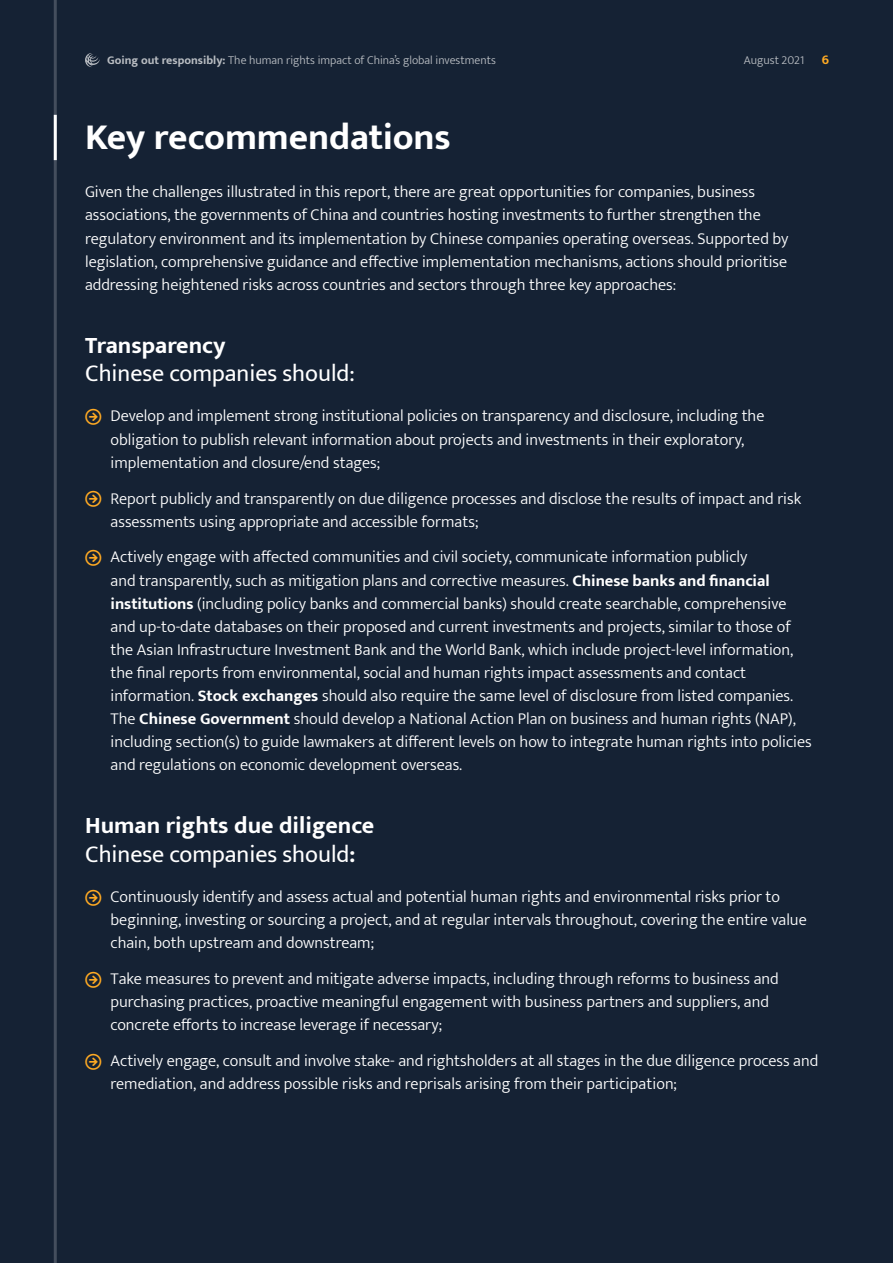
<style>
.page{position:relative;width:893px;height:1263px;background:#152234}
.page>*{position:absolute;margin:0;border:0;box-sizing:border-box;transform-origin:0 0}
.Medium_title{font:700 37.5px "Mukta";letter-spacing:-.005em;color:#fff}
.Small_title{font:700 24px/28.8px "Mukta";color:#fff}
.Small_title-2{font:24px/28.8px "Mukta";color:#fff}
.Body{font:300 16.5px/23.1px "Mukta";color:#fff}
.t1{font:700 13.5px "Mukta";color:#ffaa23}
.t2{font:300 12px "Mukta";color:#b9bdc2}
.s1{font-weight:700}
.s2{font-weight:400}
</style>
<div class="page">
<svg style="left:85px;top:53px;width:15px;height:14px"></svg>
<hr style="left:54px;top:0;width:3px;height:1263px;background:#444e5d">
<hr style="left:54px;top:115px;width:3px;height:45px;background:#fff">
<p class="t2" style="left:107px;top:53px;width:390px"><span class="s1">Going out responsibly:</span> The human rights impact of China’s global investments</p>
<p class="t2" style="left:744px;top:53px;width:62px">August 2021</p>
<p class="t1" style="left:822px;top:51px;width:9px">6</p>
<p class="Medium_title" style="left:85px;top:114px;width:367px">Key recommendations</p>
<p class="Body" style="left:85px;top:180px;width:705px">Given the challenges illustrated in this report, there are great opportunities for companies, business associations, the governments of China and countries hosting investments to further strengthen the regulatory environment and its implementation by Chinese companies operating overseas. Supported by legislation, comprehensive guidance and effective implementation mechanisms, actions should prioritise addressing heightened risks across countries and sectors through three key approaches:</p>
<p class="Small_title-2" style="left:85px;top:330px;width:271px"><span class="s1">Transparency<br></span>Chinese companies should:</p>
<p class="Body" style="left:111px;top:404px;width:655px">Develop and implement strong institutional policies on transparency and disclosure, including the obligation to publish relevant information about projects and investments in their exploratory, implementation and closure/end stages;</p>
<p class="Body" style="left:111px;top:486px;width:692px">Report publicly and transparently on due diligence processes and disclose the results of impact and risk assessments using appropriate and accessible formats;</p>
<p class="Body" style="left:111px;top:545px;width:703px">Actively engage with affected communities and civil society, communicate information publicly<br>and transparently, such as mitigation plans and corrective measures. <span class="s1">Chinese banks and financial institutions</span> (including policy banks and commercial banks) should create searchable, comprehensive and up-to-date databases on their proposed and current investments and projects, similar to those of the Asian Infrastructure Investment Bank and the World Bank, which include project-level information, the final reports from environmental, social and human rights impact assessments and contact information. <span class="s1">Stock exchanges</span> should also require the same level of disclosure from listed companies.<br>The <span class="s1">Chinese Government</span> should develop a National Action Plan on business and human rights (NAP), including section(s) to guide lawmakers at different levels on how to integrate human rights into policies and regulations on economic development overseas.</p>
<p class="Small_title" style="left:85px;top:810px;width:291px">Human rights due diligence<br><span class="s2">Chinese companies should</span>:</p>
<p class="Body" style="left:111px;top:885px;width:698px">Continuously identify and assess actual and potential human rights and environmental risks prior to beginning, investing or sourcing a project, and at regular intervals throughout, covering the entire value chain, both upstream and downstream;</p>
<p class="Body" style="left:111px;top:967px;width:670px">Take measures to prevent and mitigate adverse impacts, including through reforms to business and purchasing practices, proactive meaningful engagement with business partners and suppliers, and concrete efforts to increase leverage if necessary;</p>
<p class="Body" style="left:111px;top:1049px;width:709px">Actively engage, consult and involve stake- and rightsholders at all stages in the due diligence process and remediation, and address possible risks and reprisals arising from their participation;</p>
</div>
